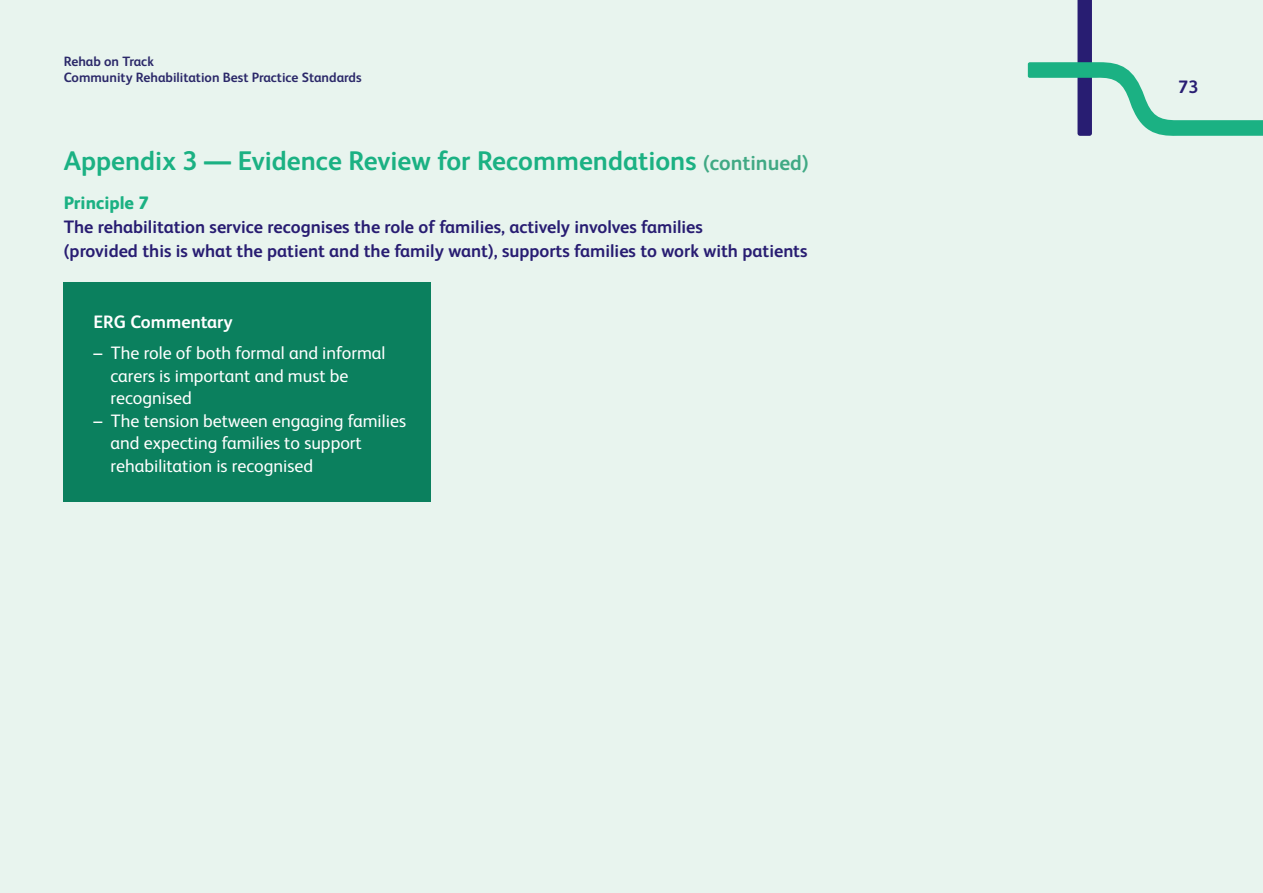
<style>
.page{position:relative;width:1263px;height:893px;background:#e8f4ee}
.page>*{position:absolute;margin:0;border:0;box-sizing:border-box;transform-origin:0 0}
.t1{font:700 27px "FS Albert";color:#1bb183}
.t2{font:700 18px/24px "FS Albert";color:#281d72}
.t3{font:18px/22.5px "FS Albert";color:#fff}
.t4{font:700 18px "FS Albert";color:#fff}
.t5{font:800 18px "FS Albert";color:#1bb183}
.t6{font:700 13.5px/16.5px "FS Albert";color:#2b2869}
.s1{font-size:21px;color:#40a984}
</style>
<div class="page">
<svg style="left:1028px;top:0;width:235px;height:136px"></svg>
<div style="left:64px;top:282px;width:367px;height:220px;background:#0b805e"></div>
<p class="t6" style="left:64px;top:52px;width:299px">Rehab on Track<br>Community Rehabilitation Best Practice Standards</p>
<h1 class="t1" style="left:64px;top:142px;width:746px">Appendix 3 — Evidence Review for Recommendations <span class="s1">(continued)</span></h1>
<p class="t5" style="left:64px;top:190px;width:86px">Principle 7</p>
<p class="t2" style="left:64px;top:215px;width:745px">The rehabilitation service recognises the role of families, actively involves families<br>(provided this is what the patient and the family want), supports families to work with patients</p>
<p class="t4" style="left:94px;top:310px;width:141px">ERG Commentary</p>
<p class="t3" style="left:111px;top:341px;width:277px;text-indent:-17px">– The role of both formal and informal carers is important and must be recognised</p>
<p class="t3" style="left:111px;top:409px;width:297px;text-indent:-17px">– The tension between engaging families and expecting families to support rehabilitation is recognised</p>
<p class="t2" style="left:1178px;top:74px;width:22px">73</p>
</div>
